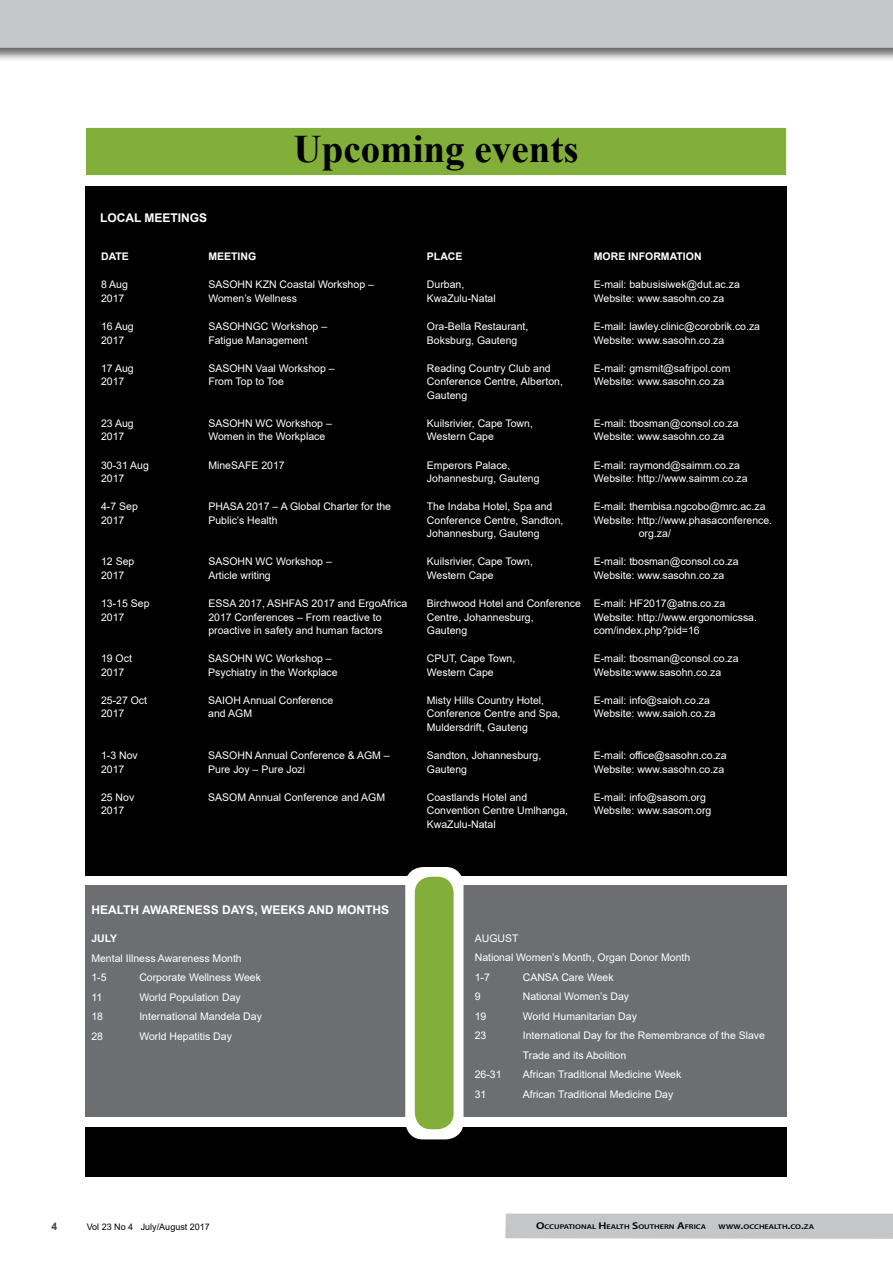
<style>
.page{position:relative;width:893px;height:1263px;background:#fff}
.page>*{position:absolute;margin:0;border:0;box-sizing:border-box;transform-origin:0 0}
.t1{font:700 39px "Times New Roman";color:#000}
.t2{font:700 12px "Arial";color:#fff}
.t3{font:10.5px/13.5px "Arial";color:#fff}
.t4{font:700 10.5px "Arial";color:#fff}
.t5{font:700 10.5px "Arial";color:#414042}
.t6{font:9px "Arial";color:#000}
.t7{font:600 6.9px "Myriad Pro";color:#000;scale:1.21 1}
.s1{font-size:9.9px}
</style>
<div class="page">
<div style="left:0;top:0;width:893px;height:62px;background:#000;opacity:.6"></div>
<div style="left:0;top:0;width:893px;height:48px;background:#c4c6c8"></div>
<svg style="left:505px;top:1213px;width:388px;height:26px;background:#c6c8ca"></svg>
<div style="left:85px;top:186px;width:701px;height:690px;background:#000"></div>
<div style="left:85px;top:127px;width:702px;height:49px;background:#81af39;border:1px solid #fff"></div>
<div style="left:85px;top:886px;width:701px;height:231px;background:#6d6e71"></div>
<div style="left:85px;top:1127px;width:701px;height:50px;background:#000"></div>
<div style="left:405px;top:867px;width:58px;height:272px;background:#fff;border-radius:18px"></div>
<div style="left:415px;top:877px;width:39px;height:252px;background:#81af39;border-radius:16px"></div>
<p class="t2" style="left:100px;top:209px;width:109px">LOCAL MEETINGS</p>
<h1 class="t1" style="left:294px;top:120px;width:286px">Upcoming events</h1>
<p class="t4" style="left:101px;top:249px;width:29px">DATE</p>
<p class="t4" style="left:208px;top:249px;width:49px">MEETING</p>
<p class="t4" style="left:427px;top:249px;width:37px">PLACE</p>
<p class="t4" style="left:594px;top:249px;width:109px">MORE INFORMATION</p>
<p class="t3" style="left:101px;top:278px;width:28px">8 Aug<br>2017</p>
<p class="t3" style="left:208px;top:278px;width:167px">SASOHN KZN Coastal Workshop –<br>Women’s Wellness</p>
<p class="t3" style="left:427px;top:278px;width:70px">Durban,<br>KwaZulu-Natal</p>
<p class="t3" style="left:594px;top:278px;width:148px">E-mail: babusisiwek@dut.ac.za<br>Website: www.sasohn.co.za</p>
<p class="t3" style="left:101px;top:320px;width:34px">16 Aug<br>2017</p>
<p class="t3" style="left:208px;top:320px;width:120px">SASOHNGC Workshop –<br>Fatigue Management</p>
<p class="t3" style="left:427px;top:320px;width:103px">Ora-Bella Restaurant,<br>Boksburg, Gauteng</p>
<p class="t3" style="left:594px;top:320px;width:168px">E-mail: lawley.clinic@corobrik.co.za<br>Website: www.sasohn.co.za</p>
<p class="t3" style="left:101px;top:361px;width:34px">17 Aug<br>2017</p>
<p class="t3" style="left:208px;top:361px;width:128px">SASOHN Vaal Workshop –<br>From Top to Toe</p>
<p class="t3" style="left:427px;top:361px;width:137px">Reading Country Club and<br>Conference Centre, Alberton,<br>Gauteng</p>
<p class="t3" style="left:594px;top:361px;width:138px">E-mail: gmsmit@safripol.com<br>Website: www.sasohn.co.za</p>
<p class="t3" style="left:101px;top:416px;width:34px">23 Aug<br>2017</p>
<p class="t3" style="left:208px;top:416px;width:125px">SASOHN WC Workshop –<br>Women in the Workplace</p>
<p class="t3" style="left:427px;top:416px;width:108px">Kuilsrivier, Cape Town,<br>Western Cape</p>
<p class="t3" style="left:594px;top:416px;width:146px">E-mail: tbosman@consol.co.za<br>Website: www.sasohn.co.za</p>
<p class="t3" style="left:101px;top:458px;width:49px">30-31 Aug<br>2017</p>
<p class="t3" style="left:208px;top:458px;width:78px">MineSAFE 2017</p>
<p class="t3" style="left:427px;top:458px;width:114px">Emperors Palace,<br>Johannesburg, Gauteng</p>
<p class="t3" style="left:594px;top:458px;width:155px">E-mail: raymond@saimm.co.za<br>Website: http://www.saimm.co.za</p>
<p class="t3" style="left:101px;top:500px;width:38px">4-7 Sep<br>2017</p>
<p class="t3" style="left:208px;top:500px;width:184px">PHASA 2017 – A Global Charter for the<br>Public’s Health</p>
<p class="t3" style="left:427px;top:500px;width:138px">The Indaba Hotel, Spa and<br>Conference Centre, Sandton,<br>Johannesburg, Gauteng</p>
<p class="t3" style="left:594px;top:500px;width:173px">E-mail: thembisa.ngcobo@mrc.ac.za</p>
<p class="t3" style="left:594px;top:513px;width:180px">Website: http://www.phasaconference.</p>
<p class="t3" style="left:639px;top:527px;width:34px">org.za/</p>
<p class="t3" style="left:101px;top:555px;width:35px">12 Sep<br>2017</p>
<p class="t3" style="left:208px;top:555px;width:125px">SASOHN WC Workshop –<br>Article writing</p>
<p class="t3" style="left:427px;top:555px;width:108px">Kuilsrivier, Cape Town,<br>Western Cape</p>
<p class="t3" style="left:594px;top:555px;width:146px">E-mail: tbosman@consol.co.za<br>Website: www.sasohn.co.za</p>
<p class="t3" style="left:101px;top:597px;width:50px">13-15 Sep<br>2017</p>
<p class="t3" style="left:208px;top:597px;width:201px">ESSA 2017, ASHFAS 2017 and ErgoAfrica<br>2017 Conferences – From reactive to proactive in safety and human factors</p>
<p class="t3" style="left:427px;top:597px;width:156px">Birchwood Hotel and Conference<br>Centre, Johannesburg,<br>Gauteng</p>
<p class="t3" style="left:594px;top:597px;width:165px">E-mail: HF2017@atns.co.za<br>Website: http://www.ergonomicssa. com/index.php?pid=16</p>
<p class="t3" style="left:101px;top:652px;width:32px">19 Oct<br>2017</p>
<p class="t3" style="left:208px;top:652px;width:131px">SASOHN WC Workshop –<br>Psychiatry in the Workplace</p>
<p class="t3" style="left:427px;top:652px;width:90px">CPUT, Cape Town,<br>Western Cape</p>
<p class="t3" style="left:594px;top:652px;width:146px">E-mail: tbosman@consol.co.za<br>Website:www.sasohn.co.za</p>
<p class="t3" style="left:101px;top:693px;width:48px">25-27 Oct<br>2017</p>
<p class="t3" style="left:208px;top:693px;width:126px">SAIOH Annual Conference and AGM</p>
<p class="t3" style="left:427px;top:693px;width:135px">Misty Hills Country Hotel,<br>Conference Centre and Spa,<br>Muldersdrift, Gauteng</p>
<p class="t3" style="left:594px;top:693px;width:123px">E-mail: info@saioh.co.za<br>Website: www.saioh.co.za</p>
<p class="t3" style="left:101px;top:749px;width:38px">1-3 Nov<br>2017</p>
<p class="t3" style="left:208px;top:749px;width:183px">SASOHN Annual Conference &amp; AGM –<br>Pure Joy – Pure Jozi</p>
<p class="t3" style="left:427px;top:749px;width:116px">Sandton, Johannesburg,<br>Gauteng</p>
<p class="t3" style="left:594px;top:749px;width:134px">E-mail: office@sasohn.co.za<br>Website: www.sasohn.co.za</p>
<p class="t3" style="left:101px;top:790px;width:35px">25 Nov<br>2017</p>
<p class="t3" style="left:208px;top:790px;width:178px">SASOM Annual Conference and AGM</p>
<p class="t3" style="left:427px;top:790px;width:143px">Coastlands Hotel and<br>Convention Centre Umlhanga,<br>KwaZulu-Natal</p>
<p class="t3" style="left:594px;top:790px;width:119px">E-mail: info@sasom.org<br>Website: www.sasom.org</p>
<p class="t2" style="left:91px;top:901px;width:299px">HEALTH AWARENESS DAYS, WEEKS AND MONTHS</p>
<p class="t4" style="left:91px;top:931px;width:27px">JULY</p>
<p class="t3" style="left:91px;top:948px;width:152px;line-height:19.5px">Mental Illness Awareness Month<br>1-5</p>
<p class="t3" style="left:139px;top:971px;width:123px">Corporate Wellness Week</p>
<p class="t3" style="left:91px;top:990px;width:12px">11</p>
<p class="t3" style="left:139px;top:990px;width:103px">World Population Day</p>
<p class="t3" style="left:91px;top:1010px;width:13px">18</p>
<p class="t3" style="left:139px;top:1010px;width:124px">International Mandela Day</p>
<p class="t3" style="left:91px;top:1029px;width:13px">28</p>
<p class="t3" style="left:139px;top:1029px;width:94px">World Hepatitis Day</p>
<p class="t3" style="left:475px;top:928px;width:217px;line-height:19.5px">AUGUST<br>National Women’s Month, Organ Donor Month<br>1-7</p>
<p class="t3" style="left:523px;top:970px;width:92px">CANSA Care Week</p>
<p class="t3" style="left:475px;top:990px;width:7px">9</p>
<p class="t3" style="left:523px;top:990px;width:108px">National Women’s Day</p>
<p class="t3" style="left:475px;top:1009px;width:13px">19</p>
<p class="t3" style="left:523px;top:1009px;width:116px">World Humanitarian Day</p>
<p class="t3" style="left:475px;top:1029px;width:13px">23</p>
<p class="t3" style="left:523px;top:1026px;width:244px;line-height:19.5px">International Day for the Remembrance of the Slave<br>Trade and its Abolition</p>
<p class="t3" style="left:475px;top:1068px;width:28px">26-31</p>
<p class="t3" style="left:523px;top:1068px;width:160px">African Traditional Medicine Week</p>
<p class="t3" style="left:475px;top:1087px;width:13px">31</p>
<p class="t3" style="left:523px;top:1087px;width:152px">African Traditional Medicine Day</p>
<p class="t5" style="left:51px;top:1219px;width:7px">4</p>
<p class="t6" style="left:87px;top:1220px;width:125px">Vol 23 No 4 July/August 2017</p>
<p class="t7" style="left:536px;top:1222px;width:142px"><span class="s1">O</span>CCUPATIONAL <span class="s1">H</span>EALTH <span class="s1">S</span>OUTHERN <span class="s1">A</span>FRICA</p>
<p class="t7" style="left:719px;top:1222px;width:80px">WWW<span class="s1">.</span>OCCHEALTH<span class="s1">.</span>CO<span class="s1">.</span>ZA</p>
</div>
